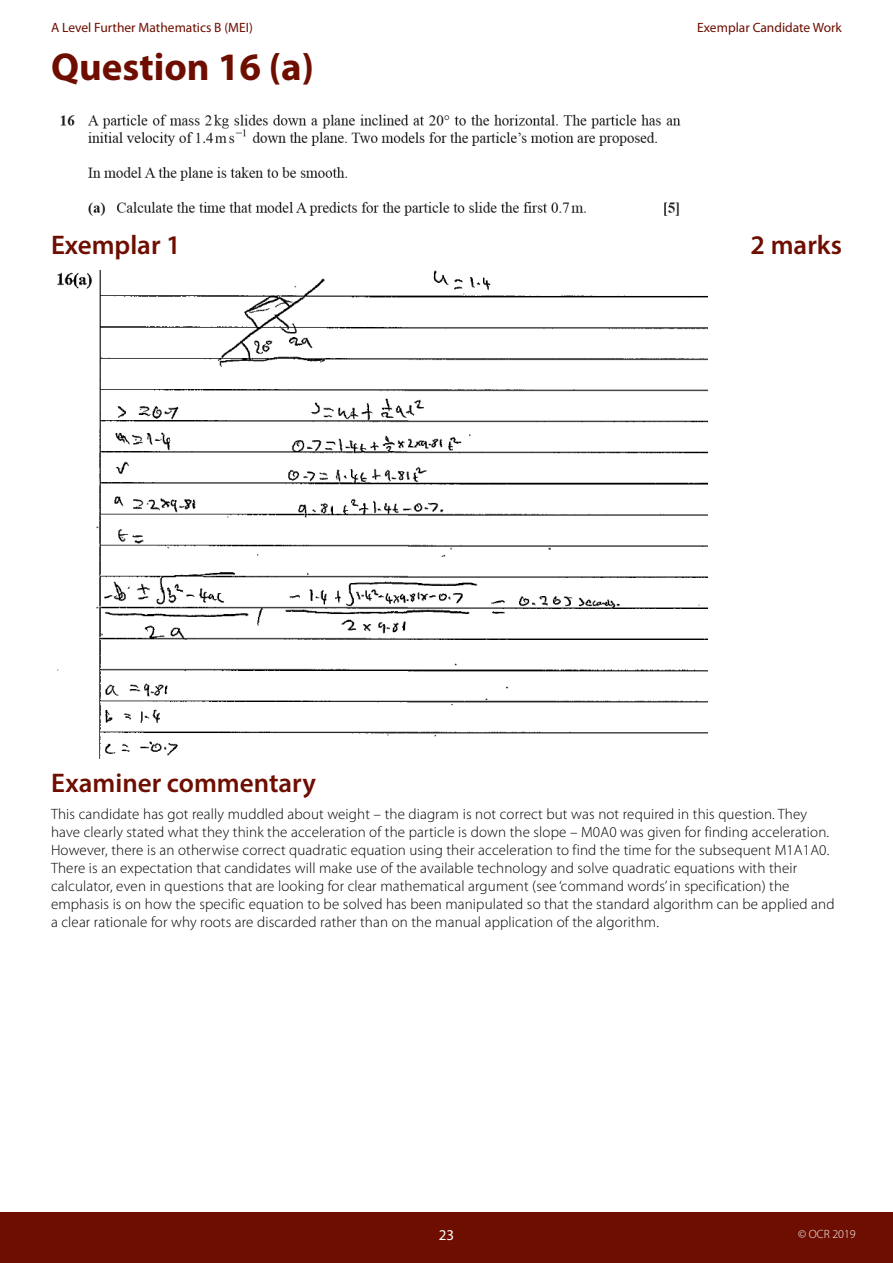
<style>
.page{position:relative;width:893px;height:1263px;background:#fff}
.page>*{position:absolute;margin:0;border:0;box-sizing:border-box;transform-origin:0 0}
.t1{font:700 39px "Myriad Pro";color:#6e0e00}
.t2{font:600 27px "Myriad Pro";color:#6e0e00}
.t3{font:300 15px/18px "Myriad Pro";letter-spacing:.01em;color:#000}
.t4{font:15px "Myriad Pro";color:#fff}
.t5{font:13.5px "Myriad Pro";color:#6e0e00}
.t6{font:300 12px "Myriad Pro";color:#fff}
</style>
<div class="page">
<div style="left:0;top:1212px;width:893px;height:51px;background:#6e0e00"></div>
<img style="left:57px;top:270px;width:650px;height:488px">
<img style="left:60px;top:114px;width:621px;height:102px">
<p class="t5" style="left:51px;top:19px;width:203px">A Level Further Mathematics B (MEI)</p>
<h1 class="t1" style="left:51px;top:42px;width:264px">Question 16 (a)</h1>
<p class="t5" style="left:697px;top:19px;width:146px">Exemplar Candidate Work</p>
<h2 class="t2" style="left:51px;top:228px;width:131px">Exemplar 1</h2>
<h2 class="t2" style="left:751px;top:228px;width:93px">2 marks</h2>
<h2 class="t2" style="left:51px;top:766px;width:266px">Examiner commentary</h2>
<p class="t3" style="left:51px;top:805px;width:785px">This candidate has got really muddled about weight – the diagram is not correct but was not required in this question. They have clearly stated what they think the acceleration of the particle is down the slope – M0A0 was given for finding acceleration.<br>However, there is an otherwise correct quadratic equation using their acceleration to find the time for the subsequent M1A1A0.<br>There is an expectation that candidates will make use of the available technology and solve quadratic equations with their calculator, even in questions that are looking for clear mathematical argument (see ‘command words’ in specification) the emphasis is on how the specific equation to be solved has been manipulated so that the standard algorithm can be applied and a clear rationale for why roots are discarded rather than on the manual application of the algorithm.</p>
<p class="t4" style="left:439px;top:1226px;width:17px">23</p>
<p class="t6" style="left:798px;top:1228px;width:59px">© OCR 2019</p>
</div>
